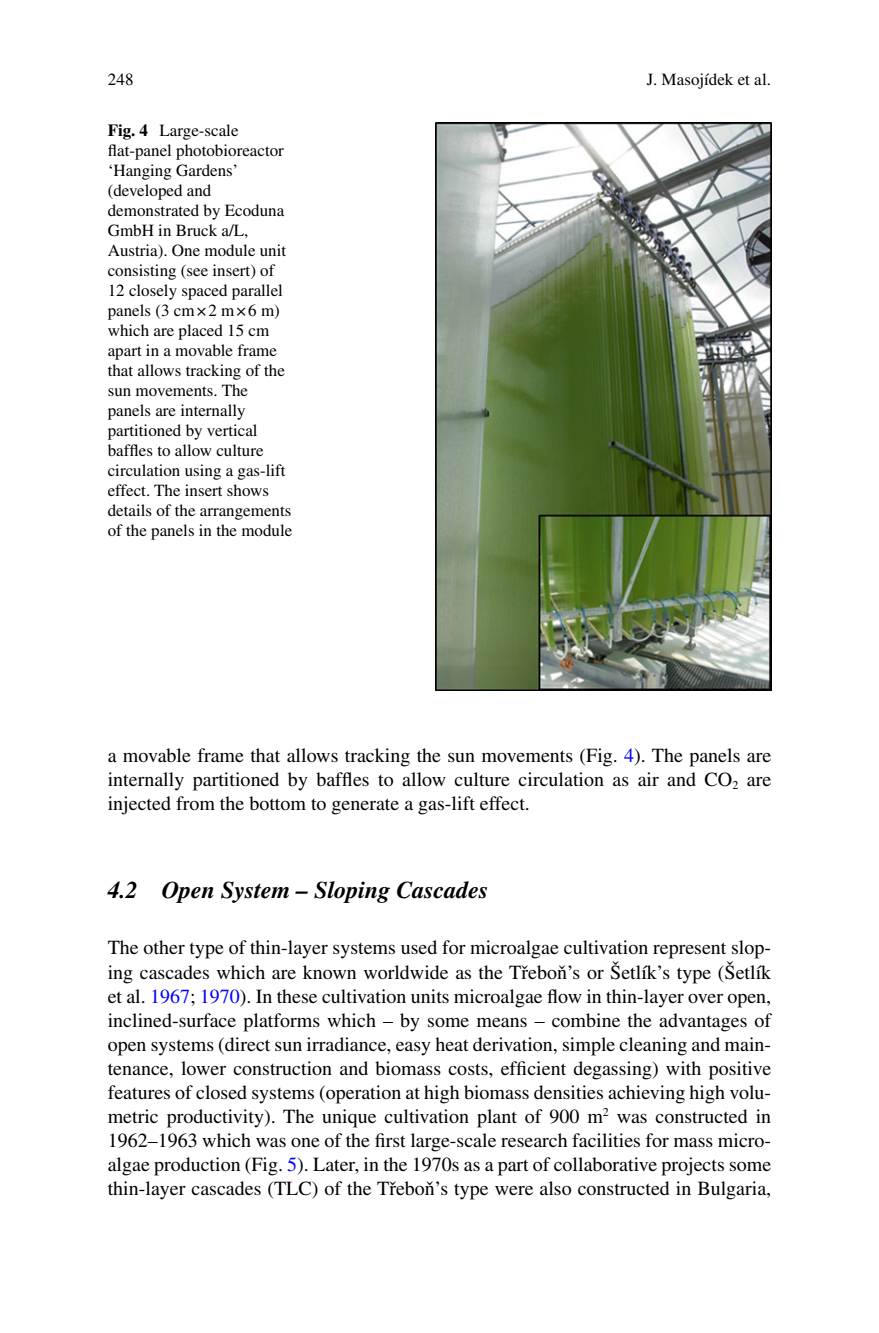
<style>
.page{position:relative;width:879px;height:1333px;background:#fff}
.page>*{position:absolute;margin:0;border:0;box-sizing:border-box;transform-origin:0 0}
.t1{font:italic 700 24px "Qmcgct Sqkfmh Times";color:#000}
.t2{font:20px/24px "Ptfkhj Fphqtc Times";color:#000;text-align:justify}
.t3{font:17px/20px "Ptfkhj Fphqtc Times";color:#000}
.s1{font-family:"Jrgllh Qsvbxb Times";font-weight:700}
.s2{color:#0000fa}
.s3{font-family:"Ncnrcd Btprcr STIX General"}
</style>
<div class="page">
<img style="left:435px;top:122px;width:336px;height:568px">
<p class="t3" style="left:108px;top:71px;width:27px">248</p>
<p class="t3" style="left:108px;top:121px;width:186px"><span class="s1">Fig. 4</span> Large-scale flat-panel photobioreactor ‘Hanging Gardens’ (developed and demonstrated by Ecoduna<br>GmbH in Bruck a/L,<br>Austria). One module unit consisting (see insert) of<br>12 closely spaced parallel panels (3 cm × 2 m × 6 m) which are placed 15 cm apart in a movable frame that allows tracking of the sun movements. The panels are internally partitioned by vertical baffles to allow culture circulation using a gas-lift effect. The insert shows details of the arrangements of the panels in the module</p>
<p class="t3" style="left:647px;top:71px;width:126px">J. Masojídek et al.</p>
<p class="t2" style="left:108px;top:745px;width:665px">a movable frame that allows tracking the sun movements (Fig. <span class="s2">4</span> ). The panels are internally partitioned by baffles to allow culture circulation as air and CO <sub>2</sub> are injected from the bottom to generate a gas-lift effect.</p>
<p class="t1" style="left:108px;top:881px;width:382px">4.2 Open System – Sloping Cascades</p>
<p class="t2" style="left:108px;top:937px;width:665px">The other type of thin-layer systems used for microalgae cultivation represent slop&shy;ing cascades which are known worldwide as the T<span class="s3">ř</span>ebo<span class="s3">ň</span>’s or Šetlík’s type (Šetlík et al. <span class="s2">1967</span> ; <span class="s2">1970</span> ). In these cultivation units microalgae flow in thin-layer over open, inclined-surface platforms which – by some means – combine the advantages of open systems (direct sun irradiance, easy heat derivation, simple cleaning and main&shy;tenance, lower construction and biomass costs, efficient degassing) with positive features of closed systems (operation at high biomass densities achieving high volu&shy;metric productivity). The unique cultivation plant of 900 m <sup>2</sup> was constructed in 1962–1963 which was one of the first large-scale research facilities for mass micro&shy;algae production (Fig. <span class="s2">5</span> ). Later, in the 1970s as a part of collaborative projects some thin-layer cascades (TLC) of the T<span class="s3">ř</span>ebo<span class="s3">ň</span>’s type were also constructed in Bulgaria,</p>
</div>
